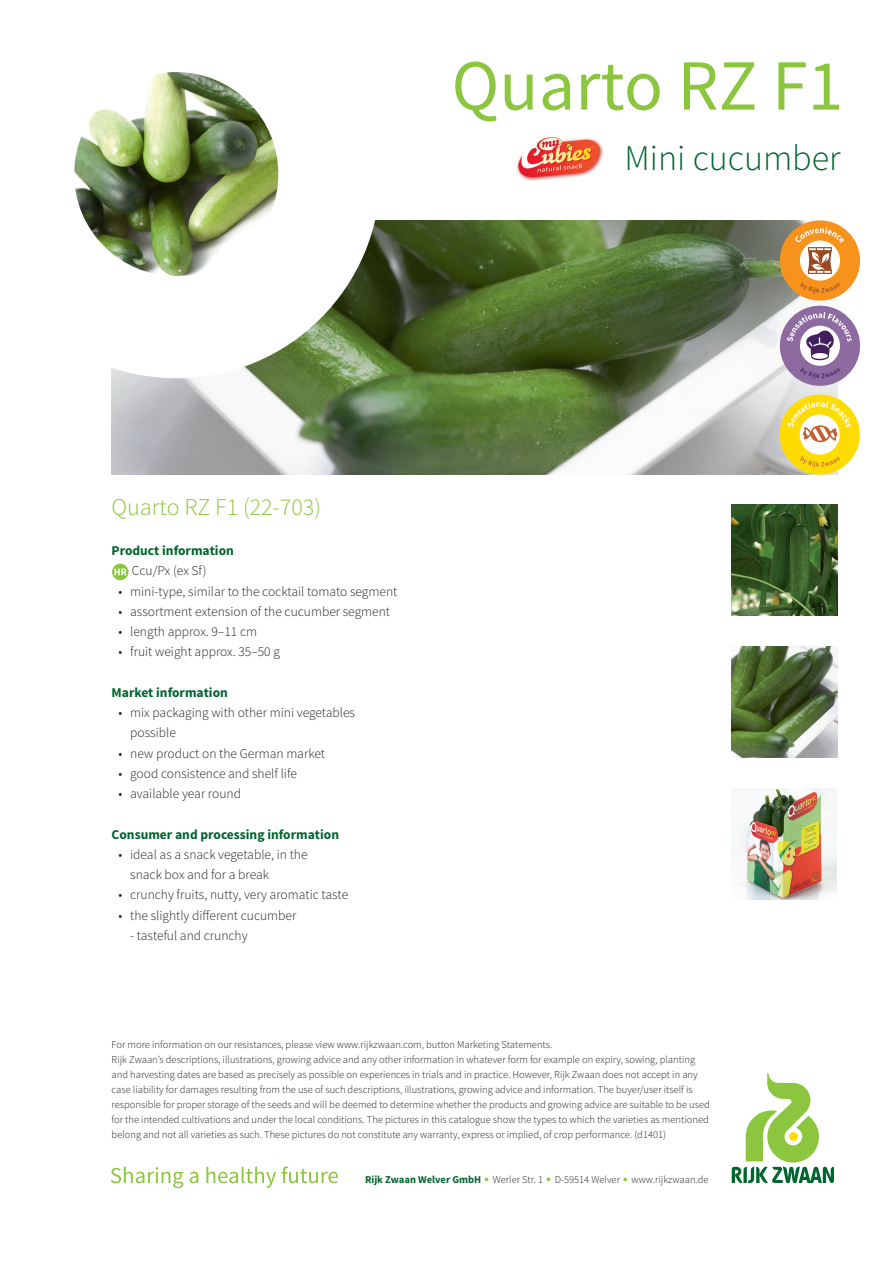
<style>
.page{position:relative;width:893px;height:1263px;background:#fff}
.page>*{position:absolute;margin:0;border:0;box-sizing:border-box;transform-origin:0 0}
.t1{font:72px "Source Sans Pro";color:#8bc63e}
.t2{font:300 36px "Source Sans Pro";color:#00652e}
.t3{font:300 24px "Source Sans Pro";color:#8bc63e}
.t4{font:300 13.5px/20.2px "Source Sans Pro";color:#231f20}
.t5{font:700 13.5px "Source Sans Pro";color:#00652e}
.t6{font:300 10.5px/15px "Source Sans Pro";color:#231f20}
.s1{font-weight:700;color:#00652e}
.s2{font-family:"Optima LT Pro";font-weight:700;color:#8bc63e}
</style>
<div class="page">
<svg style="left:112px;top:564px;width:17px;height:16px"></svg>
<svg style="left:114px;top:569px;width:13px;height:6px"></svg>
<img style="left:112px;top:221px;width:725px;height:253px">
<img style="left:732px;top:788px;width:104px;height:111px">
<img style="left:732px;top:647px;width:105px;height:111px">
<img style="left:732px;top:505px;width:105px;height:111px">
<svg style="left:74px;top:72px;width:306px;height:306px"></svg>
<img style="left:74px;top:72px;width:204px;height:204px;border-radius:102px">
<img style="left:516px;top:137px;width:87px;height:44px">
<div style="left:780px;top:220px;width:80px;height:81px;background:#f7931d;border-radius:50%"></div>
<div style="left:800px;top:240px;width:40px;height:41px;background:#fff;border-radius:50%"></div>
<svg style="left:800px;top:282px;width:40px;height:12px"></svg>
<svg style="left:795px;top:227px;width:49px;height:47px"></svg>
<div style="left:780px;top:306px;width:80px;height:80px;background:#8d6ba1;border-radius:50%"></div>
<svg style="left:800px;top:326px;width:40px;height:40px"></svg>
<svg style="left:800px;top:367px;width:40px;height:12px"></svg>
<svg style="left:787px;top:312px;width:65px;height:48px"></svg>
<div style="left:780px;top:394px;width:80px;height:81px;background:#ffdc01;border-radius:50%"></div>
<div style="left:800px;top:414px;width:40px;height:41px;background:#fff;border-radius:50%"></div>
<svg style="left:800px;top:456px;width:40px;height:12px"></svg>
<svg style="left:787px;top:401px;width:64px;height:41px"></svg>
<svg style="left:732px;top:1073px;width:102px;height:111px"></svg>
<svg style="left:111px;top:1167px;width:72px;height:21px"></svg>
<svg style="left:190px;top:1172px;width:8px;height:11px"></svg>
<svg style="left:206px;top:1167px;width:70px;height:21px"></svg>
<svg style="left:282px;top:1166px;width:56px;height:17px"></svg>
<h1 class="t1" style="left:451px;top:41px;width:393px">Quarto RZ F1</h1>
<h3 class="t3" style="left:112px;top:492px;width:211px">Quarto RZ F1 (22-703)</h3>
<p class="t5" style="left:112px;top:542px;width:124px">Product information</p>
<p class="t4" style="left:132px;top:561px;width:76px">Ccu/Px (ex Sf)</p>
<p class="t4" style="left:119px;top:581px;width:280px">• mini-type, similar to the cocktail tomato segment</p>
<p class="t4" style="left:119px;top:601px;width:273px">• assortment extension of the cucumber segment</p>
<p class="t4" style="left:119px;top:622px;width:140px">• length approx. 9–11 cm</p>
<p class="t4" style="left:119px;top:642px;width:163px">• fruit weight approx. 35–50 g</p>
<p class="t5" style="left:112px;top:684px;width:118px">Market information</p>
<p class="t4" style="left:130px;top:703px;width:226px;text-indent:-12px">• mix packaging with other mini vegetables possible</p>
<p class="t4" style="left:119px;top:743px;width:208px">• new product on the German market</p>
<p class="t4" style="left:119px;top:763px;width:180px">• good consistence and shelf life</p>
<p class="t4" style="left:119px;top:784px;width:124px">• available year round</p>
<p class="t5" style="left:112px;top:825px;width:229px">Consumer and processing information</p>
<p class="t4" style="left:130px;top:844px;width:179px;text-indent:-12px">• ideal as a snack vegetable, in the snack box and for a break</p>
<p class="t4" style="left:119px;top:885px;width:231px">• crunchy fruits, nutty, very aromatic taste</p>
<p class="t4" style="left:119px;top:905px;width:179px">• the slightly different cucumber</p>
<p class="t4" style="left:130px;top:925px;width:119px">- tasteful and crunchy</p>
<h2 class="t2" style="left:624px;top:137px;width:218px">Mini cucumber</h2>
<p class="t6" style="left:112px;top:1037px;width:600px">For more information on our resistances, please view www.rijkzwaan.com, button Marketing Statements.<br>Rijk Zwaan’s descriptions, illustrations, growing advice and any other information in whatever form for example on expiry, sowing, planting and harvesting dates are based as precisely as possible on experiences in trials and in practice. However, Rijk Zwaan does not accept in any case liability for damages resulting from the use of such descriptions, illustrations, growing advice and information. The buyer/user itself is responsible for proper storage of the seeds and will be deemed to determine whether the products and growing advice are suitable to be used for the intended cultivations and under the local conditions. The pictures in this catalogue show the types to which the varieties as mentioned belong and not all varieties as such. These pictures do not constitute any warranty, express or implied, of crop performance. (d1401)</p>
<p class="t6" style="left:365px;top:1172px;width:345px"><span class="s1">Rijk Zwaan Welver GmbH</span> <span class="s2">•</span> Werler Str. 1 <span class="s2">•</span> D-59514 Welver <span class="s2">•</span> www.rijkzwaan.de</p>
</div>
